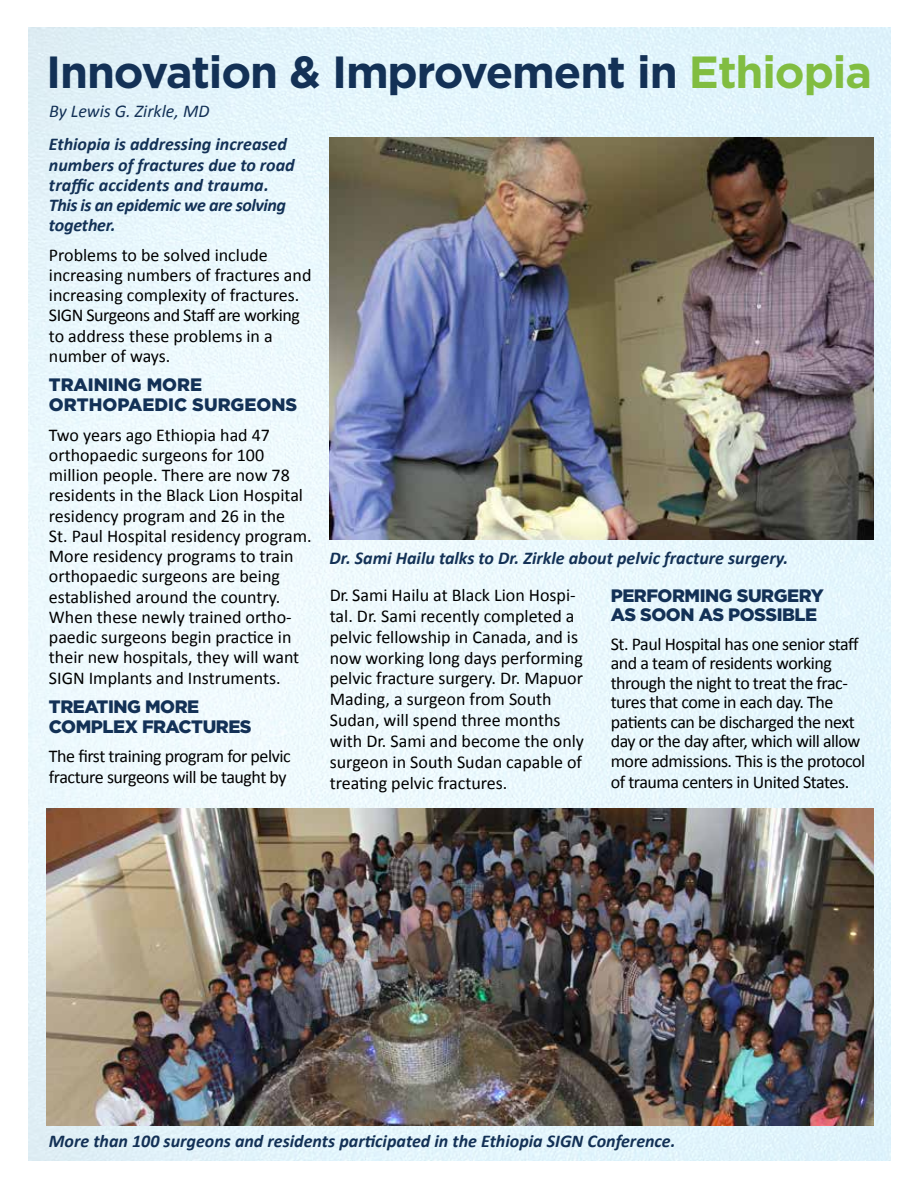
<style>
.page{position:relative;width:918px;height:1188px;background:#fff}
.page>*{position:absolute;margin:0;border:0;box-sizing:border-box;transform-origin:0 0}
.t1{font:700 45px "Gotham";letter-spacing:-.025em;color:#133156}
.t2{font:18px/20.2px "Calibri";color:#000}
.t3{font:18px/19.6px "Calibri";letter-spacing:-.025em;color:#000}
.t4{font:italic 700 18px/20.2px "Calibri";color:#133156}
.t5{font:900 18px/20.2px "Gotham";letter-spacing:-.025em;color:#133156}
.t6{font:900 18px/20.2px "Gotham";color:#133156}
.t7{font:italic 18px "Calibri";color:#133156}
.s1{color:#81bd41}
</style>
<div class="page">
<img style="left:28px;top:28px;width:863px;height:1132px">
<img style="left:330px;top:138px;width:544px;height:402px">
<img style="left:47px;top:808px;width:827px;height:317px">
<h1 class="t1" style="left:46px;top:43px;width:827px">Innovation &amp; Improvement in <span class="s1">Ethiopia</span></h1>
<p class="t7" style="left:49px;top:99px;width:162px">By Lewis G. Zirkle, MD</p>
<p class="t4" style="left:49px;top:134px;width:247px">Ethiopia is addressing increased numbers of fractures due to road traffic accidents and trauma.<br>This is an epidemic we are solving together.</p>
<p class="t2" style="left:49px;top:245px;width:264px">Problems to be solved include increasing numbers of fractures and increasing complexity of fractures.<br>SIGN Surgeons and Staff are working to address these problems in a number of ways.</p>
<p class="t6" style="left:49px;top:374px;width:250px">TRAINING MORE<br>ORTHOPAEDIC SURGEONS</p>
<p class="t2" style="left:49px;top:425px;width:264px">Two years ago Ethiopia had 47 orthopaedic surgeons for 100 million people. There are now 78 residents in the Black Lion Hospital residency program and 26 in the<br>St. Paul Hospital residency program.<br>More residency programs to train orthopaedic surgeons are being established around the country.<br>When these newly trained ortho&shy;paedic surgeons begin practice in their new hospitals, they will want<br>SIGN Implants and Instruments.</p>
<p class="t5" style="left:49px;top:696px;width:204px">TREATING MORE<br>COMPLEX FRACTURES</p>
<p class="t3" style="left:49px;top:746px;width:243px;line-height:20.9px">The first training program for pelvic fracture surgeons will be taught by</p>
<p class="t4" style="left:330px;top:548px;width:460px">Dr. Sami Hailu talks to Dr. Zirkle about pelvic fracture surgery.</p>
<p class="t2" style="left:330px;top:585px;width:256px;line-height:20.9px">Dr. Sami Hailu at Black Lion Hospi&shy;tal. Dr. Sami recently completed a pelvic fellowship in Canada, and is now working long days performing pelvic fracture surgery. Dr. Mapuor<br>Mading, a surgeon from South<br>Sudan, will spend three months with Dr. Sami and become the only surgeon in South Sudan capable of treating pelvic fractures.</p>
<p class="t5" style="left:611px;top:586px;width:215px;line-height:19.5px">PERFORMING SURGERY<br>AS SOON AS POSSIBLE</p>
<p class="t3" style="left:611px;top:634px;width:256px">St. Paul Hospital has one senior staff and a team of residents working through the night to treat the frac&shy;tures that come in each day. The patients can be discharged the next day or the day after, which will allow more admissions. This is the protocol of trauma centers in United States.</p>
<p class="t4" style="left:49px;top:1131px;width:628px">More than 100 surgeons and residents participated in the Ethiopia SIGN Conference.</p>
</div>
